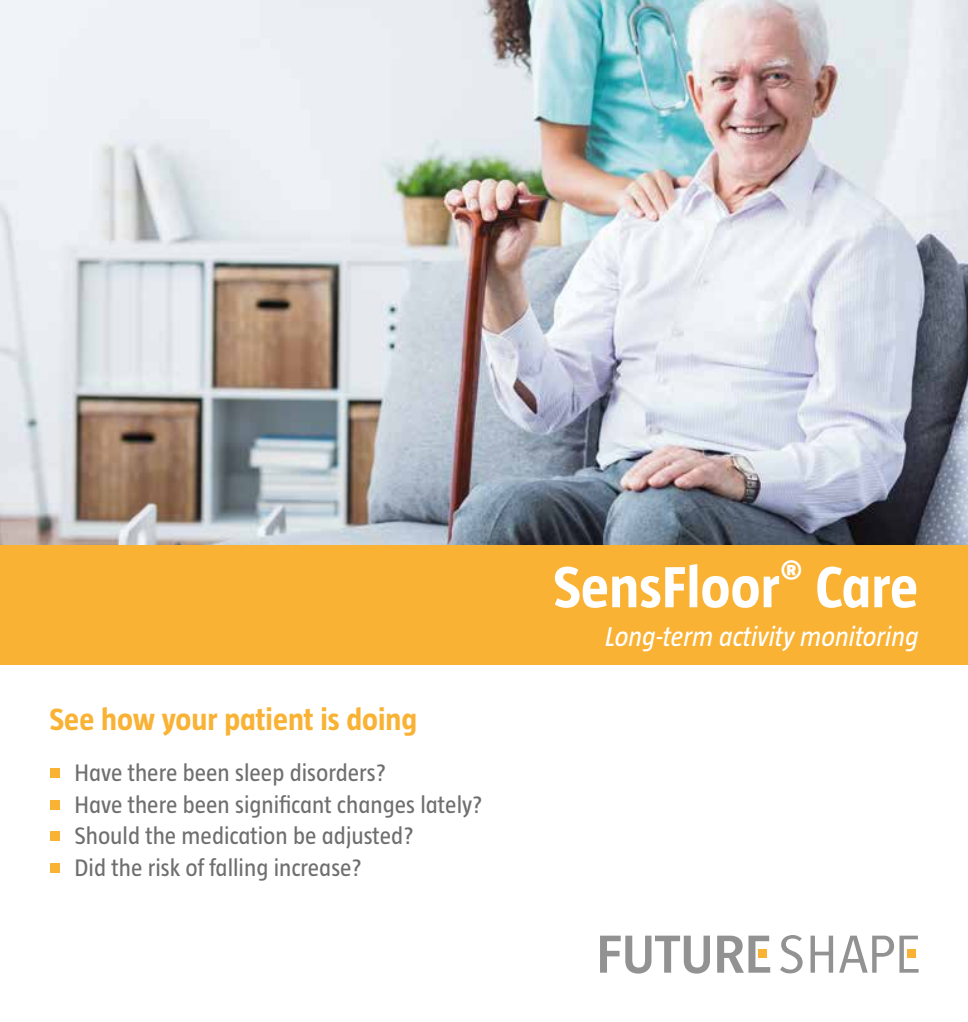
<style>
.page{position:relative;width:968px;height:1022px;background:#fff}
.page>*{position:absolute;margin:0;border:0;box-sizing:border-box;transform-origin:0 0}
.t1{font:700 59.5px "Taz";color:#fff}
.t2{font:700 31.5px "Taz";color:#f9b234}
.t3{font:italic 28px "Taz";color:#fff}
.t4{font:24.5px/31.5px "Taz";color:#706f6f}
</style>
<div class="page">
<img style="left:0;top:0;width:967px;height:546px">
<svg style="left:600px;top:936px;width:109px;height:38px"></svg>
<svg style="left:717px;top:936px;width:53px;height:37px"></svg>
<svg style="left:780px;top:935px;width:22px;height:38px"></svg>
<svg style="left:810px;top:936px;width:23px;height:37px"></svg>
<svg style="left:839px;top:936px;width:54px;height:37px"></svg>
<svg style="left:899px;top:936px;width:19px;height:37px"></svg>
<div style="left:0;top:546px;width:967px;height:119px;background:#f9b234"></div>
<div style="left:50px;top:768px;width:10px;height:10px;background:#f9b234"></div>
<div style="left:50px;top:800px;width:10px;height:10px;background:#f9b234"></div>
<div style="left:50px;top:831px;width:10px;height:10px;background:#f9b234"></div>
<div style="left:50px;top:863px;width:10px;height:10px;background:#f9b234"></div>
<p class="t2" style="left:50px;top:703px;width:369px">See how your patient is doing</p>
<p class="t4" style="left:74px;top:757px;width:409px">Have there been sleep disorders?<br>Have there been significant changes lately?<br>Should the medication be adjusted?<br>Did the risk of falling increase?</p>
<h1 class="t1" style="left:553px;top:556px;width:367px">SensFloor<sup>®</sup> Care</h1>
<p class="t3" style="left:605px;top:622px;width:315px">Long-term activity monitoring</p>
</div>
